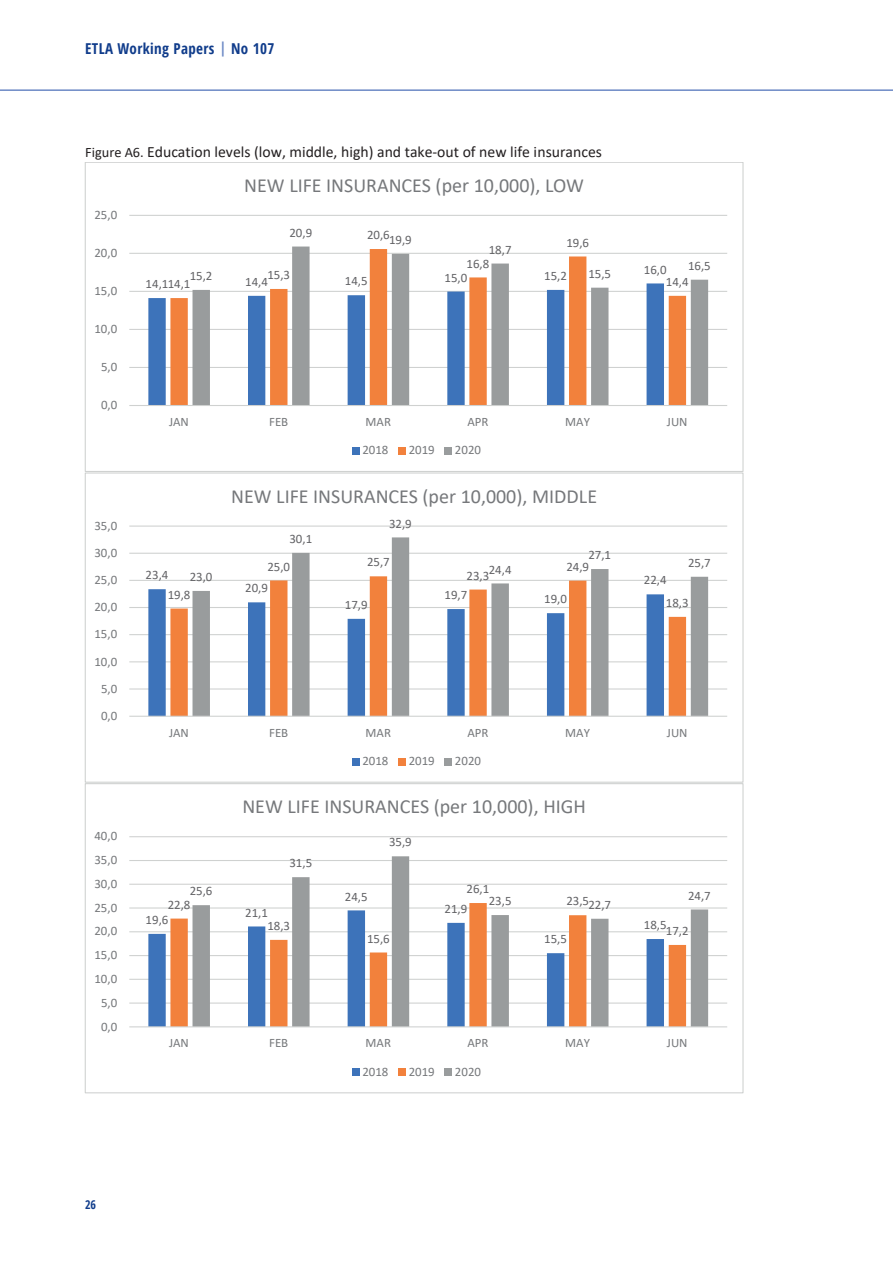
<style>
.page{position:relative;width:893px;height:1263px;background:#fff}
.page>*{position:absolute;margin:0;border:0;box-sizing:border-box;transform-origin:0 0}
.t1{font:19.95px "Calibri";color:#76787b}
.t2{font:15.75px "Calibri";color:#231f20}
.t3{font:700 condensed 15px "Open Sans";letter-spacing:.025em;color:#103c8b}
.t4{font:12.9px "Calibri";color:#636366}
.t5{font:12.9px "Calibri";color:#76787b}
.t6{font:700 condensed 12px "Open Sans";color:#103c8b}
.s1{color:#6c89c5}
.s2{font-size:14.4px}
</style>
<div class="page">
<hr style="left:0;top:89px;width:893px;height:2px;background:#6c89c5">
<hr style="left:129px;top:367px;width:598px;height:1px;background:#cfd1d0">
<hr style="left:129px;top:329px;width:598px;height:1px;background:#cfd1d0">
<hr style="left:129px;top:291px;width:598px;height:1px;background:#cfd1d0">
<hr style="left:129px;top:253px;width:598px;height:1px;background:#cfd1d0">
<hr style="left:129px;top:215px;width:598px;height:1px;background:#cfd1d0">
<svg style="left:148px;top:298px;width:18px;height:107px;fill:#3d73ba"></svg>
<svg style="left:170px;top:252px;width:23px;height:153px"></svg>
<svg style="left:193px;top:247px;width:515px;height:158px"></svg>
<hr style="left:129px;top:405px;width:598px;height:1px;background:#cfd1d0">
<div style="left:352px;top:447px;width:7px;height:7px;background:#3d73ba"></div>
<div style="left:399px;top:447px;width:7px;height:7px;background:#f2813c"></div>
<div style="left:445px;top:447px;width:7px;height:7px;background:#999c9d"></div>
<hr style="left:129px;top:688px;width:598px;height:1px;background:#cfd1d0">
<hr style="left:129px;top:661px;width:598px;height:1px;background:#cfd1d0">
<hr style="left:129px;top:634px;width:598px;height:1px;background:#cfd1d0">
<hr style="left:129px;top:607px;width:598px;height:1px;background:#cfd1d0">
<hr style="left:129px;top:580px;width:598px;height:1px;background:#cfd1d0">
<hr style="left:129px;top:553px;width:598px;height:1px;background:#cfd1d0">
<hr style="left:129px;top:525px;width:598px;height:2px;background:#cfd1d0">
<svg style="left:148px;top:589px;width:22px;height:127px;fill:#3d73ba"></svg>
<svg style="left:170px;top:591px;width:23px;height:125px;fill:#f2813c"></svg>
<svg style="left:193px;top:537px;width:515px;height:179px"></svg>
<hr style="left:129px;top:716px;width:598px;height:1px;background:#cfd1d0">
<div style="left:352px;top:758px;width:7px;height:7px;background:#3d73ba"></div>
<div style="left:399px;top:758px;width:7px;height:7px;background:#f2813c"></div>
<div style="left:445px;top:758px;width:7px;height:7px;background:#999c9d"></div>
<hr style="left:129px;top:1002px;width:598px;height:1px;background:#cfd1d0">
<hr style="left:129px;top:979px;width:598px;height:1px;background:#cfd1d0">
<hr style="left:129px;top:955px;width:598px;height:1px;background:#cfd1d0">
<hr style="left:129px;top:931px;width:598px;height:1px;background:#cfd1d0">
<hr style="left:129px;top:907px;width:598px;height:1px;background:#cfd1d0">
<hr style="left:129px;top:884px;width:598px;height:1px;background:#cfd1d0">
<hr style="left:129px;top:860px;width:598px;height:1px;background:#cfd1d0">
<hr style="left:129px;top:836px;width:598px;height:1px;background:#cfd1d0">
<svg style="left:148px;top:931px;width:22px;height:95px;fill:#3d73ba"></svg>
<svg style="left:170px;top:905px;width:23px;height:121px;fill:#f2813c"></svg>
<svg style="left:193px;top:856px;width:515px;height:170px"></svg>
<hr style="left:129px;top:1026px;width:598px;height:1px;background:#cfd1d0">
<div style="left:352px;top:1068px;width:7px;height:8px;background:#3d73ba"></div>
<div style="left:399px;top:1068px;width:7px;height:8px;background:#f2813c"></div>
<div style="left:445px;top:1068px;width:7px;height:8px;background:#999c9d"></div>
<p class="t3" style="left:85px;top:38px;width:191px">ETLA Working Papers <span class="s1">|</span> No 107</p>
<p class="t2" style="left:85px;top:140px;width:518px"><span class="s2">Figure A6.</span> Education levels (low, middle, high) and take‐out of new life insurances</p>
<p class="t5" style="left:94px;top:206px;width:24px">25,0</p>
<p class="t5" style="left:94px;top:244px;width:24px">20,0</p>
<p class="t5" style="left:94px;top:282px;width:24px">15,0</p>
<p class="t5" style="left:94px;top:320px;width:24px">10,0</p>
<p class="t5" style="left:101px;top:358px;width:18px">5,0</p>
<p class="t5" style="left:101px;top:396px;width:18px">0,0</p>
<p class="t5" style="left:94px;top:516px;width:24px">35,0</p>
<p class="t5" style="left:94px;top:544px;width:24px">30,0</p>
<p class="t5" style="left:94px;top:571px;width:24px">25,0</p>
<p class="t5" style="left:94px;top:598px;width:24px">20,0</p>
<p class="t5" style="left:94px;top:625px;width:24px">15,0</p>
<p class="t5" style="left:94px;top:652px;width:24px">10,0</p>
<p class="t5" style="left:101px;top:679px;width:18px">5,0</p>
<p class="t5" style="left:101px;top:707px;width:18px">0,0</p>
<p class="t5" style="left:94px;top:827px;width:24px">40,0</p>
<p class="t5" style="left:94px;top:851px;width:24px">35,0</p>
<p class="t5" style="left:94px;top:875px;width:24px">30,0</p>
<p class="t5" style="left:94px;top:898px;width:24px">25,0</p>
<p class="t5" style="left:94px;top:922px;width:24px">20,0</p>
<p class="t5" style="left:94px;top:946px;width:24px">15,0</p>
<p class="t5" style="left:94px;top:970px;width:24px">10,0</p>
<p class="t5" style="left:101px;top:993px;width:18px">5,0</p>
<p class="t5" style="left:101px;top:1017px;width:18px">0,0</p>
<h1 class="t1" style="left:244px;top:172px;width:341px">NEW LIFE INSURANCES (per 10,000), LOW</h1>
<p class="t4" style="left:289px;top:223px;width:24px">20,9</p>
<p class="t4" style="left:367px;top:226px;width:24px">20,6</p>
<p class="t4" style="left:389px;top:231px;width:24px">19,9</p>
<p class="t4" style="left:489px;top:240px;width:24px">18,7</p>
<p class="t4" style="left:566px;top:233px;width:24px">19,6</p>
<p class="t4" style="left:467px;top:254px;width:24px">16,8</p>
<p class="t4" style="left:267px;top:266px;width:24px">15,3</p>
<p class="t4" style="left:190px;top:267px;width:24px">15,2</p>
<p class="t4" style="left:146px;top:275px;width:46px">14,114,1</p>
<p class="t4" style="left:245px;top:273px;width:24px">14,4</p>
<p class="t4" style="left:345px;top:272px;width:24px">14,5</p>
<p class="t4" style="left:445px;top:268px;width:24px">15,0</p>
<p class="t4" style="left:544px;top:267px;width:24px">15,2</p>
<p class="t4" style="left:588px;top:264px;width:24px">15,5</p>
<p class="t4" style="left:644px;top:260px;width:24px">16,0</p>
<p class="t4" style="left:688px;top:257px;width:24px">16,5</p>
<p class="t4" style="left:666px;top:273px;width:24px">14,4</p>
<p class="t5" style="left:169px;top:413px;width:21px">JAN</p>
<p class="t5" style="left:269px;top:413px;width:21px">FEB</p>
<p class="t5" style="left:366px;top:413px;width:27px">MAR</p>
<p class="t5" style="left:467px;top:413px;width:23px">APR</p>
<p class="t5" style="left:565px;top:413px;width:26px">MAY</p>
<p class="t5" style="left:667px;top:413px;width:22px">JUN</p>
<p class="t5" style="left:362px;top:441px;width:28px">2018</p>
<p class="t5" style="left:409px;top:441px;width:28px">2019</p>
<p class="t5" style="left:455px;top:441px;width:28px">2020</p>
<h1 class="t1" style="left:231px;top:482px;width:367px">NEW LIFE INSURANCES (per 10,000), MIDDLE</h1>
<p class="t4" style="left:389px;top:514px;width:24px">32,9</p>
<p class="t4" style="left:289px;top:530px;width:24px">30,1</p>
<p class="t4" style="left:146px;top:566px;width:24px">23,4</p>
<p class="t4" style="left:190px;top:568px;width:24px">23,0</p>
<p class="t4" style="left:168px;top:585px;width:24px">19,8</p>
<p class="t4" style="left:267px;top:557px;width:24px">25,0</p>
<p class="t4" style="left:367px;top:553px;width:24px">25,7</p>
<p class="t4" style="left:245px;top:579px;width:24px">20,9</p>
<p class="t4" style="left:345px;top:596px;width:24px">17,9</p>
<p class="t4" style="left:489px;top:560px;width:24px">24,4</p>
<p class="t4" style="left:467px;top:566px;width:24px">23,3</p>
<p class="t4" style="left:588px;top:546px;width:24px">27,1</p>
<p class="t4" style="left:566px;top:557px;width:24px">24,9</p>
<p class="t4" style="left:445px;top:586px;width:24px">19,7</p>
<p class="t4" style="left:544px;top:590px;width:24px">19,0</p>
<p class="t4" style="left:644px;top:571px;width:24px">22,4</p>
<p class="t4" style="left:688px;top:554px;width:24px">25,7</p>
<p class="t4" style="left:666px;top:594px;width:24px">18,3</p>
<p class="t5" style="left:169px;top:723px;width:21px">JAN</p>
<p class="t5" style="left:269px;top:723px;width:21px">FEB</p>
<p class="t5" style="left:366px;top:723px;width:27px">MAR</p>
<p class="t5" style="left:467px;top:723px;width:23px">APR</p>
<p class="t5" style="left:565px;top:723px;width:26px">MAY</p>
<p class="t5" style="left:667px;top:723px;width:22px">JUN</p>
<p class="t5" style="left:362px;top:752px;width:28px">2018</p>
<p class="t5" style="left:409px;top:752px;width:28px">2019</p>
<p class="t5" style="left:455px;top:752px;width:28px">2020</p>
<h1 class="t1" style="left:242px;top:793px;width:345px">NEW LIFE INSURANCES (per 10,000), HIGH</h1>
<p class="t4" style="left:389px;top:833px;width:24px">35,9</p>
<p class="t4" style="left:289px;top:854px;width:24px">31,5</p>
<p class="t4" style="left:190px;top:882px;width:24px">25,6</p>
<p class="t4" style="left:168px;top:895px;width:24px">22,8</p>
<p class="t4" style="left:146px;top:911px;width:24px">19,6</p>
<p class="t4" style="left:245px;top:903px;width:24px">21,1</p>
<p class="t4" style="left:267px;top:917px;width:24px">18,3</p>
<p class="t4" style="left:345px;top:887px;width:24px">24,5</p>
<p class="t4" style="left:367px;top:929px;width:24px">15,6</p>
<p class="t4" style="left:467px;top:880px;width:24px">26,1</p>
<p class="t4" style="left:489px;top:892px;width:24px">23,5</p>
<p class="t4" style="left:588px;top:896px;width:24px">22,7</p>
<p class="t4" style="left:566px;top:892px;width:24px">23,5</p>
<p class="t4" style="left:445px;top:900px;width:24px">21,9</p>
<p class="t4" style="left:544px;top:930px;width:24px">15,5</p>
<p class="t4" style="left:688px;top:886px;width:24px">24,7</p>
<p class="t4" style="left:644px;top:916px;width:24px">18,5</p>
<p class="t4" style="left:666px;top:922px;width:24px">17,2</p>
<p class="t5" style="left:169px;top:1034px;width:21px">JAN</p>
<p class="t5" style="left:269px;top:1034px;width:21px">FEB</p>
<p class="t5" style="left:366px;top:1034px;width:27px">MAR</p>
<p class="t5" style="left:467px;top:1034px;width:23px">APR</p>
<p class="t5" style="left:565px;top:1034px;width:26px">MAY</p>
<p class="t5" style="left:667px;top:1034px;width:22px">JUN</p>
<p class="t5" style="left:362px;top:1062px;width:28px">2018</p>
<p class="t5" style="left:409px;top:1062px;width:28px">2019</p>
<p class="t5" style="left:455px;top:1062px;width:28px">2020</p>
<p class="t6" style="left:85px;top:1196px;width:13px">26</p>
</div>
